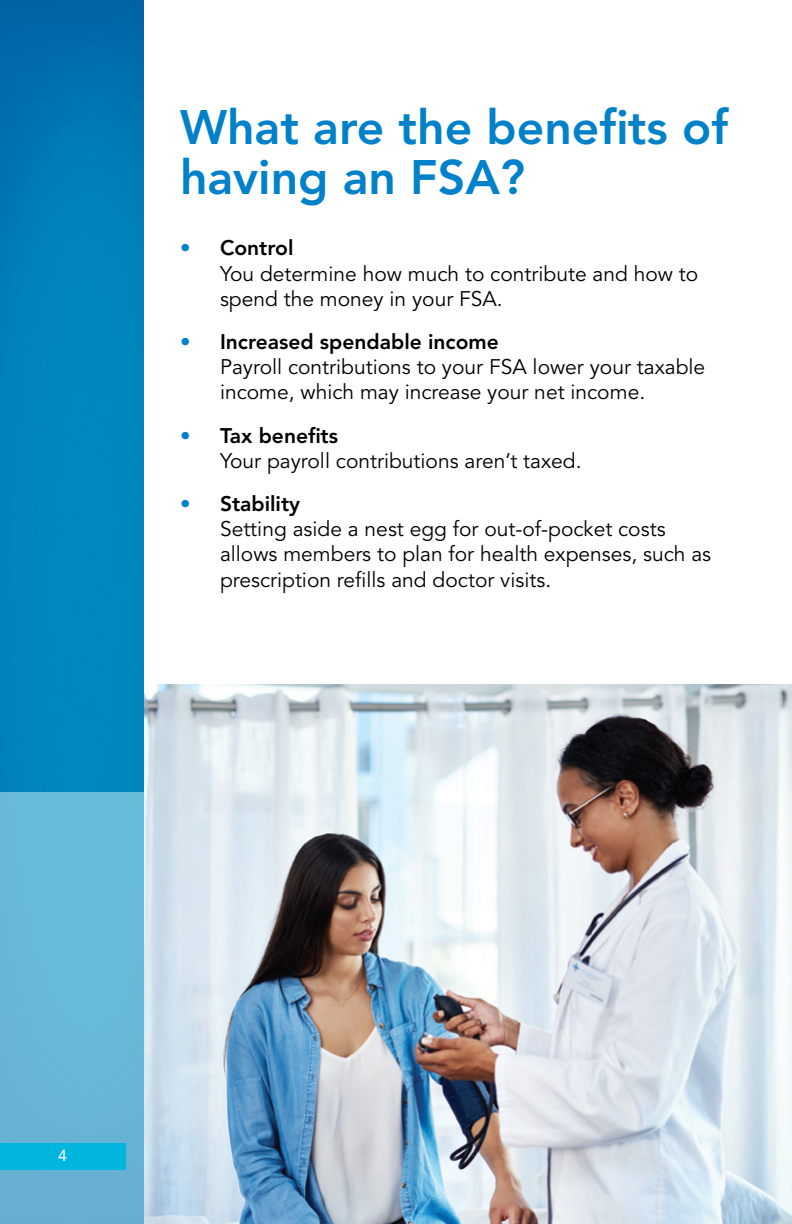
<style>
.page{position:relative;width:792px;height:1224px;background:#fff}
.page>*{position:absolute;margin:0;border:0;box-sizing:border-box;transform-origin:0 0}
.t1{font:800 48px/50px "Avenir LT Std";color:#0081c9}
.t2{font:21px/25.2px "Avenir LT Std";color:#000}
.t3{font:16px "Avenir LT Std";color:#fff}
.s1{font-weight:800;color:#0081c9}
.s2{font-weight:800}
</style>
<div class="page">
<img style="left:0;top:0;width:144px;height:792px">
<div style="left:0;top:792px;width:144px;height:432px;background:#67b8d8"></div>
<div style="left:0;top:1143px;width:126px;height:27px;background:#00b6de"></div>
<img style="left:144px;top:684px;width:648px;height:540px">
<h1 class="t1" style="left:180px;top:103px;width:550px">What are the benefits of having an FSA?</h1>
<p class="t2" style="left:220px;top:236px;width:480px;text-indent:-40px"><span class="s1">•</span> <span class="s2">Control<br></span>You determine how much to contribute and how to spend the money in your FSA.</p>
<p class="t2" style="left:220px;top:330px;width:487px;text-indent:-40px"><span class="s1">•</span> <span class="s2">Increased spendable income<br></span>Payroll contributions to your FSA lower your taxable income, which may increase your net income.</p>
<p class="t2" style="left:220px;top:423px;width:363px;text-indent:-40px"><span class="s1">•</span> <span class="s2">Tax benefits<br></span>Your payroll contributions aren’t taxed.</p>
<p class="t2" style="left:220px;top:492px;width:493px;text-indent:-40px"><span class="s1">•</span> <span class="s2">Stability<br></span>Setting aside a nest egg for out-of-pocket costs allows members to plan for health expenses, such as prescription refills and doctor visits.</p>
<p class="t3" style="left:58px;top:1146px;width:10px">4</p>
</div>
